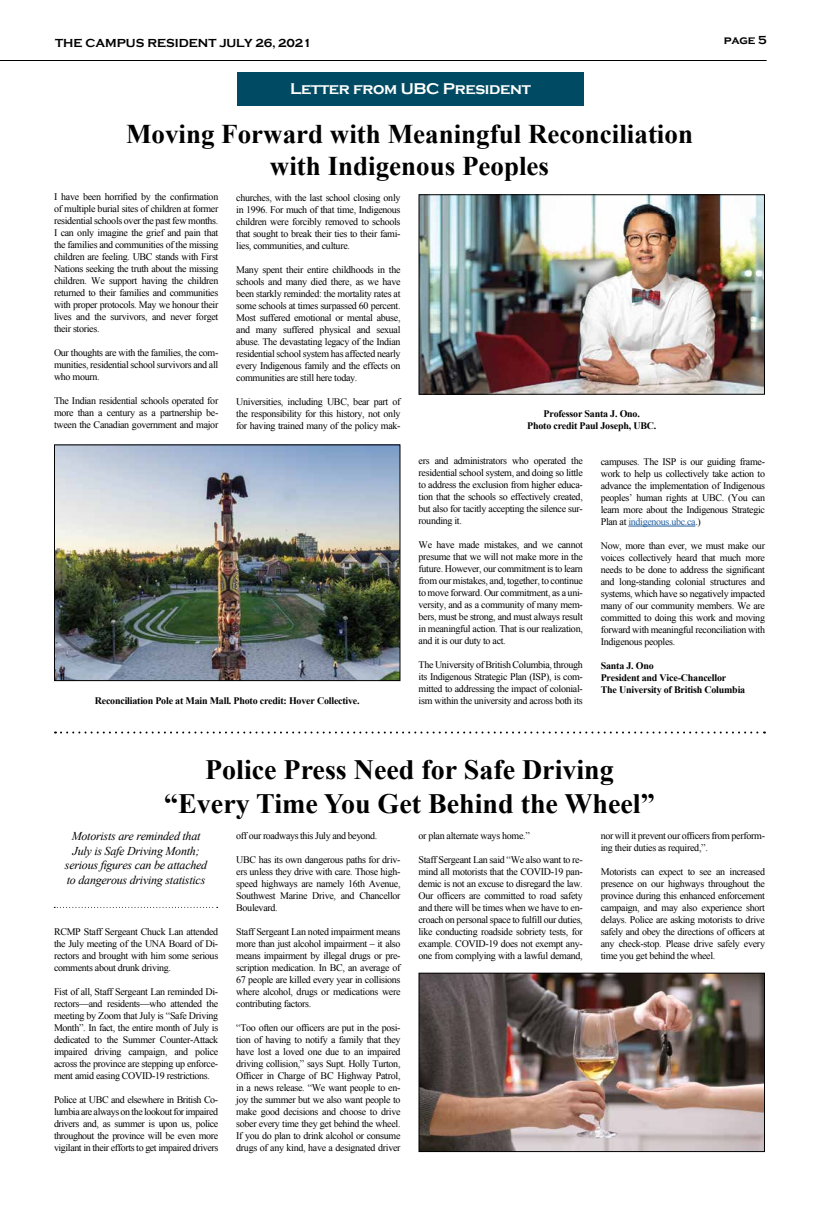
<style>
.page{position:relative;width:819px;height:1224px;background:#fff}
.page>*{position:absolute;margin:0;border:0;box-sizing:border-box;transform-origin:0 0}
.t1{font:700 28px/33.6px "Times New Roman";color:#000;text-align:center}
.t2{font:700 27px/32.4px "Times New Roman";color:#000;text-align:center}
.t3{font:700 16px "Copperplate Gothic";letter-spacing:-.02em;color:#fff}
.t4{font:italic 12px/14.4px "Times New Roman";letter-spacing:-.02em;color:#000;text-align:center}
.t5{font:700 12px "Copperplate Gothic";color:#000}
.t6{font:10px/12px "Times New Roman";letter-spacing:-.03em;color:#000;text-align:justify}
.t7{font:700 10px/12px "Times New Roman";letter-spacing:-.02em;color:#000;text-align:center}
.s1{color:#215e9e}
</style>
<div class="page">
<hr style="left:0;top:60px;width:767px;height:1px;background:#000">
<img style="left:420px;top:196px;width:343px;height:197px">
<div style="left:418px;top:194px;width:347px;height:201px;border:1px solid #000"></div>
<div style="left:237px;top:72px;width:346px;height:34px;background:#004b63"></div>
<hr style="left:628px;top:526px;width:67px;height:1px;background:#215e9e">
<svg style="left:55px;top:732px;width:710px;height:2px"></svg>
<img style="left:56px;top:446px;width:342px;height:233px">
<div style="left:54px;top:444px;width:346px;height:237px;border:1px solid #000"></div>
<svg style="left:54px;top:907px;width:164px;height:1px"></svg>
<img style="left:420px;top:975px;width:343px;height:175px">
<div style="left:418px;top:973px;width:347px;height:179px;border:1px solid #000"></div>
<p class="t5" style="left:55px;top:37px;width:258px">THE CAMPUS RESIDENT JULY 26, 2021</p>
<p class="t5" style="left:724px;top:34px;width:44px">page 5</p>
<h3 class="t3" style="left:290px;top:80px;width:242px">Letter from UBC President</h3>
<h2 class="t2" style="left:126px;top:117px;width:568px">Moving Forward with Meaningful Reconciliation with Indigenous Peoples</h2>
<p class="t6" style="left:54px;top:191px;width:166px">I have been horrified by the confirmation of multiple burial sites of children at former residential schools over the past few months.<br>I can only imagine the grief and pain that the families and communities of the missing children are feeling. UBC stands with First Nations seeking the truth about the missing children. We support having the children returned to their families and communities with proper protocols. May we honour their lives and the survivors, and never forget their stories.</p>
<p class="t6" style="left:54px;top:347px;width:166px">Our thoughts are with the families, the com&shy;munities, residential school survivors and all who mourn.</p>
<p class="t6" style="left:54px;top:395px;width:166px">The Indian residential schools operated for more than a century as a partnership be&shy;tween the Canadian government and major</p>
<p class="t6" style="left:236px;top:191px;width:166px">churches, with the last school closing only in 1996. For much of that time, Indigenous children were forcibly removed to schools that sought to break their ties to their fami&shy;lies, communities, and culture.</p>
<p class="t6" style="left:236px;top:263px;width:166px">Many spent their entire childhoods in the schools and many died there, as we have been starkly reminded: the mortality rates at some schools at times surpassed 60 percent.<br>Most suffered emotional or mental abuse, and many suffered physical and sexual abuse. The devastating legacy of the Indian residential school system has affected nearly every Indigenous family and the effects on communities are still here today.</p>
<p class="t6" style="left:236px;top:395px;width:166px">Universities, including UBC, bear part of the responsibility for this history, not only for having trained many of the policy mak-</p>
<p class="t7" style="left:527px;top:408px;width:131px">Professor Santa J. Ono.<br>Photo credit Paul Joseph, UBC.</p>
<p class="t7" style="left:95px;top:695px;width:266px">Reconciliation Pole at Main Mall. Photo credit: Hover Collective.</p>
<p class="t6" style="left:419px;top:455px;width:166px">ers and administrators who operated the residential school system, and doing so little to address the exclusion from higher educa&shy;tion that the schools so effectively created, but also for tacitly accepting the silence sur&shy;rounding it.</p>
<p class="t6" style="left:419px;top:539px;width:166px">We have made mistakes, and we cannot presume that we will not make more in the future. However, our commitment is to learn from our mistakes, and, together, to continue to move forward. Our commitment, as a uni&shy;versity, and as a community of many mem&shy;bers, must be strong, and must always result in meaningful action. That is our realization, and it is our duty to act.</p>
<p class="t6" style="left:419px;top:659px;width:166px">The University of British Columbia, through its Indigenous Strategic Plan (ISP), is com&shy;mitted to addressing the impact of colonial&shy;ism within the university and across both its</p>
<p class="t6" style="left:601px;top:455px;width:166px">campuses. The ISP is our guiding frame&shy;work to help us collectively take action to advance the implementation of Indigenous peoples’ human rights at UBC. (You can learn more about the Indigenous Strategic Plan at <span class="s1">indigenous.ubc.ca</span>.)</p>
<p class="t6" style="left:601px;top:539px;width:166px">Now, more than ever, we must make our voices collectively heard that much more needs to be done to address the significant and long-standing colonial structures and systems, which have so negatively impacted many of our community members. We are committed to doing this work and moving forward with meaningful reconciliation with Indigenous peoples.</p>
<p class="t7" style="left:601px;top:659px;width:146px;text-align:left">Santa J. Ono<br>President and Vice-Chancellor<br>The University of British Columbia</p>
<h1 class="t1" style="left:164px;top:752px;width:492px">Police Press Need for Safe Driving “Every Time You Get Behind the Wheel”</h1>
<p class="t4" style="left:65px;top:829px;width:144px">Motorists are reminded that<br>July is Safe Driving Month; serious figures can be attached to dangerous driving statistics</p>
<p class="t6" style="left:236px;top:829px;width:143px">off our roadways this July and beyond.</p>
<p class="t6" style="left:236px;top:853px;width:166px">UBC has its own dangerous paths for driv&shy;ers unless they drive with care. Those high&shy;speed highways are namely 16th Avenue, Southwest Marine Drive, and Chancellor Boulevard.</p>
<p class="t6" style="left:236px;top:925px;width:166px">Staff Sergeant Lan noted impairment means more than just alcohol impairment – it also means impairment by illegal drugs or pre&shy;scription medication. In BC, an average of 67 people are killed every year in collisions where alcohol, drugs or medications were contributing factors.</p>
<p class="t6" style="left:236px;top:1021px;width:166px">“Too often our officers are put in the posi&shy;tion of having to notify a family that they have lost a loved one due to an impaired driving collision,” says Supt. Holly Turton, Officer in Charge of BC Highway Patrol, in a news release. “We want people to en&shy;joy the summer but we also want people to make good decisions and choose to drive sober every time they get behind the wheel.<br>If you do plan to drink alcohol or consume drugs of any kind, have a designated driver</p>
<p class="t6" style="left:54px;top:926px;width:166px">RCMP Staff Sergeant Chuck Lan attended the July meeting of the UNA Board of Di&shy;rectors and brought with him some serious comments about drunk driving.</p>
<p class="t6" style="left:54px;top:986px;width:166px">Fist of all, Staff Sergeant Lan reminded Di&shy;rectors—and residents—who attended the meeting by Zoom that July is “Safe Driving Month”. In fact, the entire month of July is dedicated to the Summer Counter-Attack impaired driving campaign, and police across the province are stepping up enforce&shy;ment amid easing COVID-19 restrictions.</p>
<p class="t6" style="left:54px;top:1094px;width:166px">Police at UBC and elsewhere in British Co&shy;lumbia are always on the lookout for impaired drivers and, as summer is upon us, police throughout the province will be even more vigilant in their efforts to get impaired drivers</p>
<p class="t6" style="left:418px;top:829px;width:113px">or plan alternate ways home.”</p>
<p class="t6" style="left:418px;top:853px;width:166px">Staff Sergeant Lan said “We also want to re&shy;mind all motorists that the COVID-19 pan&shy;demic is not an excuse to disregard the law.<br>Our officers are committed to road safety and there will be times when we have to en&shy;croach on personal space to fulfill our duties, like conducting roadside sobriety tests, for example. COVID-19 does not exempt any&shy;one from complying with a lawful demand,</p>
<p class="t6" style="left:601px;top:829px;width:166px">nor will it prevent our officers from perform&shy;ing their duties as required,”.</p>
<p class="t6" style="left:601px;top:865px;width:166px">Motorists can expect to see an increased presence on our highways throughout the province during this enhanced enforcement campaign, and may also experience short delays. Police are asking motorists to drive safely and obey the directions of officers at any check-stop. Please drive safely every time you get behind the wheel.</p>
</div>
